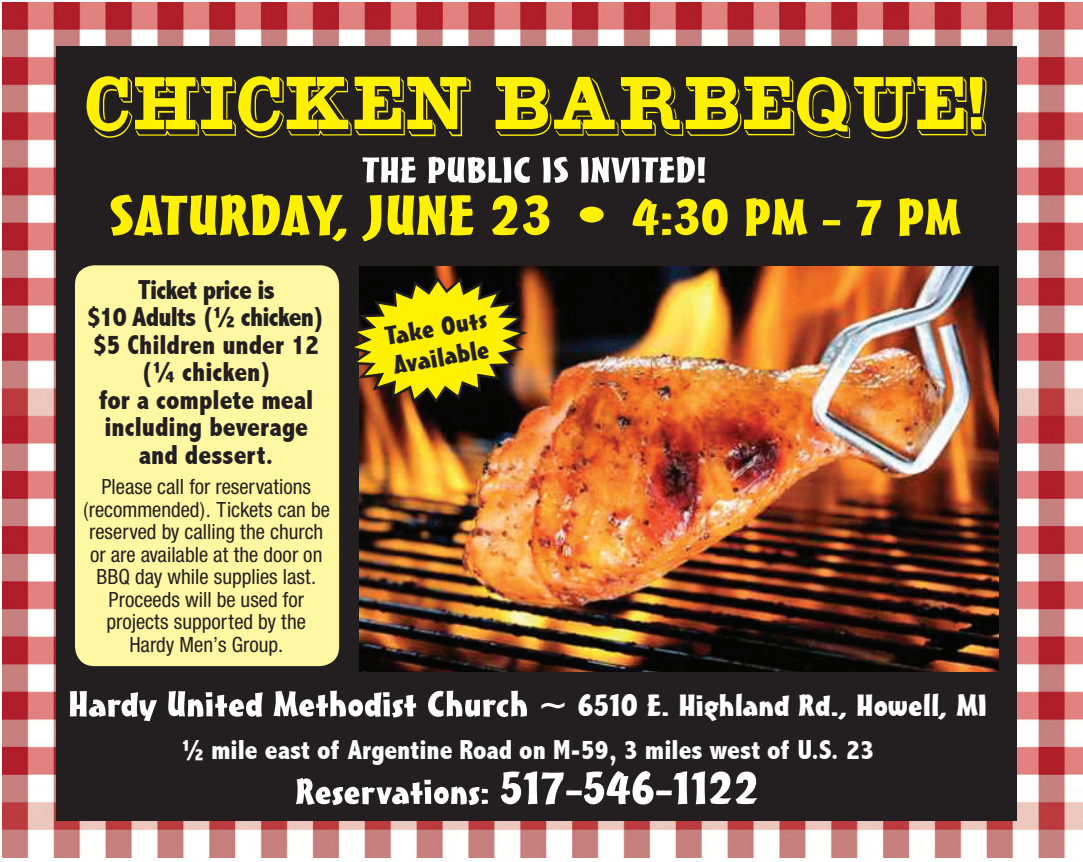
<style>
.page{position:relative;width:1083px;height:862px;background:#fff}
.page>*{position:absolute;margin:0;border:0;box-sizing:border-box;transform-origin:0 0}
.t1{font:85px "Gold Mine";color:#fff101;scale:.77 1}
.t2{font:55px "Mister Earl BT";color:#fff101;scale:1.5 1}
.t3{font:35px "Mister Earl BT";color:#fff;scale:1.5 1}
.t4{font:800 condensed 27.5px/27.5px "Abadi";color:#231f20;text-align:center}
.t5{font:800 condensed 27.5px "Abadi";color:#fff}
.t6{font:25.5px/29.8px "Mister Earl BT";color:#231f20;scale:1.5 1}
.t7{font:condensed 22.5px/22.5px "Sans";color:#231f20;text-align:center}
.s1{font-size:50px}
.s2{font-size:30px}
.s3{font-size:45px}
</style>
<div class="page">
<img style="left:2px;top:2px;width:1080px;height:855px">
<div style="left:56px;top:46px;width:960px;height:774px;background:#231f20"></div>
<img style="left:359px;top:266px;width:639px;height:405px">
<div style="left:75px;top:265px;width:264px;height:401px;background:#fff7a2;border-radius:20px"></div>
<svg style="left:354px;top:275px;width:177px;height:130px;background:#a18e0b"></svg>
<h1 class="t1" style="left:85px;top:49px;width:1173px">CHICKEN BARBEQUE!</h1>
<h3 class="t3" style="left:362px;top:149px;width:231px">THE PUBLIC IS INVITED!</h3>
<h2 class="t2" style="left:108px;top:182px;width:569px">SATURDAY, JUNE 23 • <span class="s1">4:30 PM - 7 PM</span></h2>
<p class="t4" style="left:87px;top:276px;width:239px">Ticket price is<br>$10 Adults (½ chicken) $5 Children under 12 (¼ chicken)<br>for a complete meal including beverage and dessert.</p>
<p class="t7" style="left:83px;top:475px;width:249px">Please call for reservations (recommended). Tickets can be reserved by calling the church or are available at the door on<br>BBQ day while supplies last.<br>Proceeds will be used for projects supported by the<br>Hardy Men’s Group.</p>
<h3 class="t3" style="left:68px;top:682px;width:614px">Hardy United Methodist Church ~ <span class="s2">6510 E. Highland Rd., Howell, MI</span></h3>
<p class="t5" style="left:181px;top:733px;width:694px">½ mile east of Argentine Road on M-59, 3 miles west of U.S. 23</p>
<h3 class="t3" style="left:295px;top:770px;width:311px">Reservations: <span class="s3">517-546-1122</span></h3>
<p class="t6" style="left:383px;top:321px;width:70px;rotate:-10deg">Take Outs<br>Available</p>
</div>
